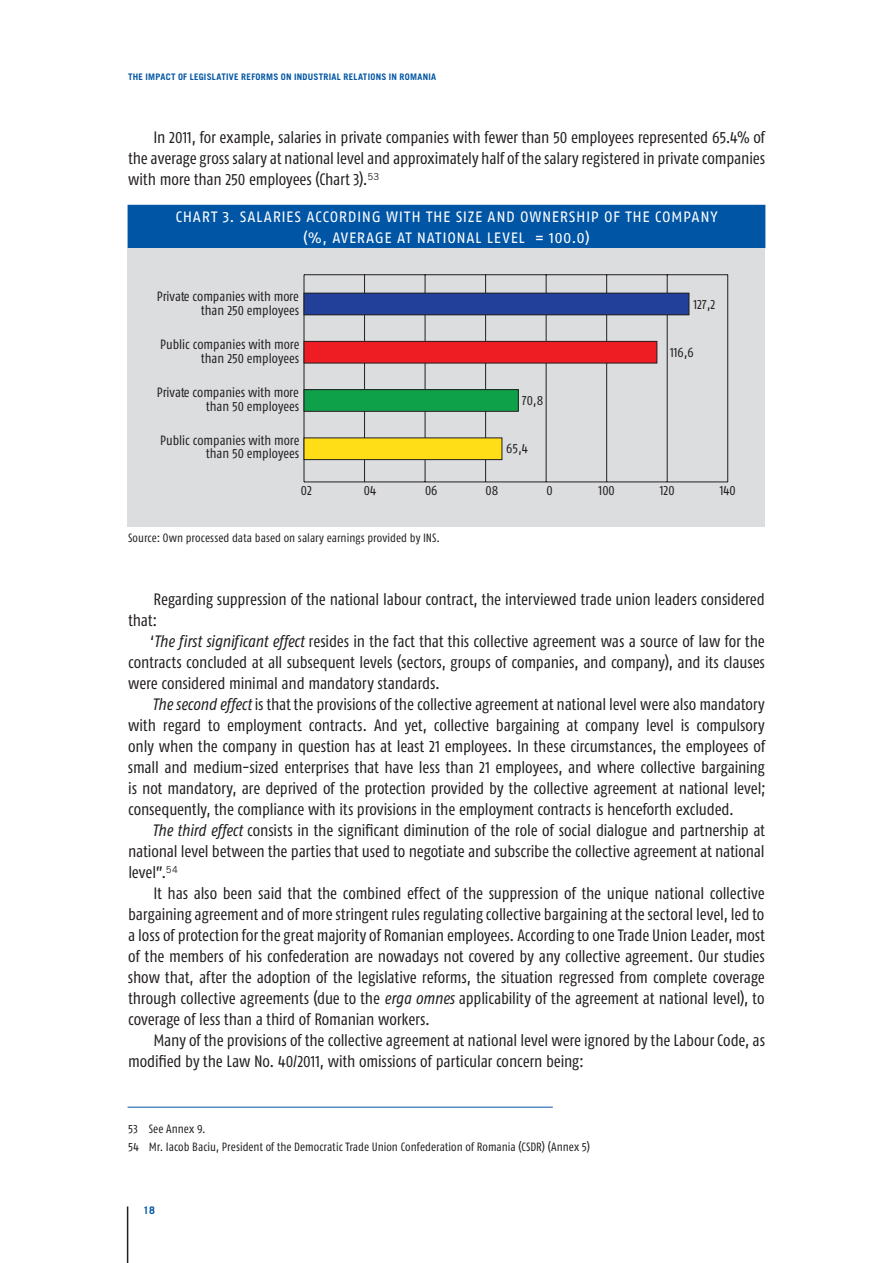
<style>
.page{position:relative;width:893px;height:1263px;background:#fff}
.page>*{position:absolute;margin:0;border:0;box-sizing:border-box;transform-origin:0 0}
.t1{font:16.5px/21px "Fago Co";letter-spacing:-.01em;color:#231f20;text-align:justify}
.t2{font:15px/21px "Fago No";letter-spacing:.04em;color:#fff;text-align:center}
.t3{font:13.5px/13.5px "Fago Co";color:#231f20;text-align:right}
.t4{font:13.5px "Fago Co Regular Caps";color:#231f20}
.t5{font:12px/17.7px "Fago Co";letter-spacing:.005em;color:#231f20}
.t6{font:700 semi-condensed 10.5px "Trade Gothic";color:#0155a5}
.t7{font:700 semi-condensed 9px "Trade Gothic";letter-spacing:.025em;color:#0155a5}
.s1{font-style:italic}
</style>
<div class="page">
<hr style="left:127px;top:1206px;width:1px;height:57px;background:#231f20">
<div style="left:128px;top:205px;width:637px;height:43px;background:#0155a5"></div>
<hr style="left:128px;top:1107px;width:425px;height:1px;background:#0155a5">
<div style="left:128px;top:248px;width:637px;height:278px;background:#dcdddf"></div>
<hr style="left:304px;top:481px;width:424px;height:1px;background:#231f20">
<hr style="left:304px;top:274px;width:424px;height:1px;background:#231f20">
<hr style="left:304px;top:275px;width:1px;height:207px;background:#231f20">
<hr style="left:364px;top:275px;width:1px;height:207px;background:#231f20">
<hr style="left:425px;top:275px;width:1px;height:207px;background:#231f20">
<hr style="left:485px;top:275px;width:1px;height:207px;background:#231f20">
<hr style="left:546px;top:275px;width:1px;height:207px;background:#231f20">
<hr style="left:606px;top:275px;width:1px;height:207px;background:#231f20">
<hr style="left:667px;top:275px;width:1px;height:207px;background:#231f20">
<hr style="left:727px;top:275px;width:1px;height:207px;background:#231f20">
<div style="left:304px;top:438px;width:198px;height:22px;background:#ffdd17"></div>
<div style="left:304px;top:437px;width:198px;height:23px;border:1px solid #231f20"></div>
<div style="left:304px;top:390px;width:214px;height:21px;background:#0fa14a"></div>
<div style="left:304px;top:389px;width:215px;height:23px;border:1px solid #231f20"></div>
<div style="left:304px;top:341px;width:353px;height:22px;background:#ee1d23"></div>
<div style="left:304px;top:341px;width:353px;height:22px;border:1px solid #231f20"></div>
<div style="left:304px;top:293px;width:385px;height:22px;background:#223f99"></div>
<div style="left:304px;top:293px;width:385px;height:22px;border:1px solid #231f20"></div>
<p class="t7" style="left:128px;top:71px;width:309px">THE IMPACT OF LEGISLATIVE REFORMS ON INDUSTRIAL RELATIONS IN ROMANIA</p>
<p class="t1" style="left:128px;top:127px;width:638px;text-indent:25px">In 2011, for example, salaries in private companies with fewer than 50 employees represented 65.4% of the average gross salary at national level and approximately half of the salary registered in private companies with more than 250 employees (Chart 3).<sup>53</sup></p>
<p class="t2" style="left:175px;top:206px;width:544px">CHART 3. SALARIES ACCORDING WITH THE SIZE AND OWNERSHIP OF THE COMPANY (%, AVERAGE AT NATIONAL LEVEL = 100.0)</p>
<p class="t3" style="left:157px;top:290px;width:144px">Private companies with more than 250 employees</p>
<p class="t3" style="left:160px;top:337px;width:141px">Public companies with more than 250 employees</p>
<p class="t3" style="left:157px;top:385px;width:144px">Private companies with more than 50 employees</p>
<p class="t3" style="left:160px;top:433px;width:141px">Public companies with more than 50 employees</p>
<p class="t4" style="left:522px;top:393px;width:22px">70,8</p>
<p class="t4" style="left:506px;top:441px;width:23px">65,4</p>
<p class="t4" style="left:301px;top:483px;width:13px">02</p>
<p class="t4" style="left:364px;top:483px;width:14px">04</p>
<p class="t4" style="left:425px;top:483px;width:14px">06</p>
<p class="t4" style="left:486px;top:483px;width:14px">08</p>
<p class="t4" style="left:546px;top:483px;width:8px">0</p>
<p class="t4" style="left:599px;top:483px;width:18px">100</p>
<p class="t5" style="left:128px;top:529px;width:313px">Source: Own processed data based on salary earnings provided by INS.</p>
<p class="t4" style="left:693px;top:297px;width:23px">127,2</p>
<p class="t4" style="left:670px;top:345px;width:25px">116,6</p>
<p class="t4" style="left:660px;top:483px;width:16px">120</p>
<p class="t4" style="left:720px;top:483px;width:18px">140</p>
<p class="t1" style="left:128px;top:589px;width:638px;text-indent:25px">Regarding suppression of the national labour contract, the interviewed trade union leaders considered that:</p>
<p class="t1" style="left:128px;top:631px;width:638px;text-indent:22px">‘<span class="s1">The first significant effect</span> resides in the fact that this collective agreement was a source of law for the contracts concluded at all subsequent levels (sectors, groups of companies, and company), and its clauses were considered minimal and mandatory standards.</p>
<p class="t1" style="left:128px;top:694px;width:639px;text-indent:24px"><span class="s1">The second effect</span> is that the provisions of the collective agreement at national level were also mandatory with regard to employment contracts. And yet, collective bargaining at company level is compulsory only when the company in question has at least 21 employees. In these circumstances, the employees of small and medium-sized enterprises that have less than 21 employees, and where collective bargaining is not mandatory, are deprived of the protection provided by the collective agreement at national level; consequently, the compliance with its provisions in the employment contracts is henceforth excluded.</p>
<p class="t1" style="left:128px;top:820px;width:638px;text-indent:24px"><span class="s1">The third effect</span> consists in the significant diminution of the role of social dialogue and partnership at national level between the parties that used to negotiate and subscribe the collective agreement at national level”.<sup>54</sup></p>
<p class="t1" style="left:128px;top:883px;width:638px;text-indent:26px">It has also been said that the combined effect of the suppression of the unique national collective bargaining agreement and of more stringent rules regulating collective bargaining at the sectoral level, led to a loss of protection for the great majority of Romanian employees. According to one Trade Union Leader, most of the members of his confederation are nowadays not covered by any collective agreement. Our studies show that, after the adoption of the legislative reforms, the situation regressed from complete coverage through collective agreements (due to the <span class="s1">erga omnes</span> applicability of the agreement at national level), to coverage of less than a third of Romanian workers.</p>
<p class="t1" style="left:128px;top:1030px;width:638px;text-indent:25px">Many of the provisions of the collective agreement at national level were ignored by the Labour Code, as modified by the Law No. 40/2011, with omissions of particular concern being:</p>
<p class="t5" style="left:128px;top:1120px;width:463px">53 See Annex 9.<br>54 Mr. Iacob Baciu, President of the Democratic Trade Union Confederation of Romania (CSDR) (Annex 5)</p>
<p class="t6" style="left:143px;top:1204px;width:13px">18</p>
</div>
